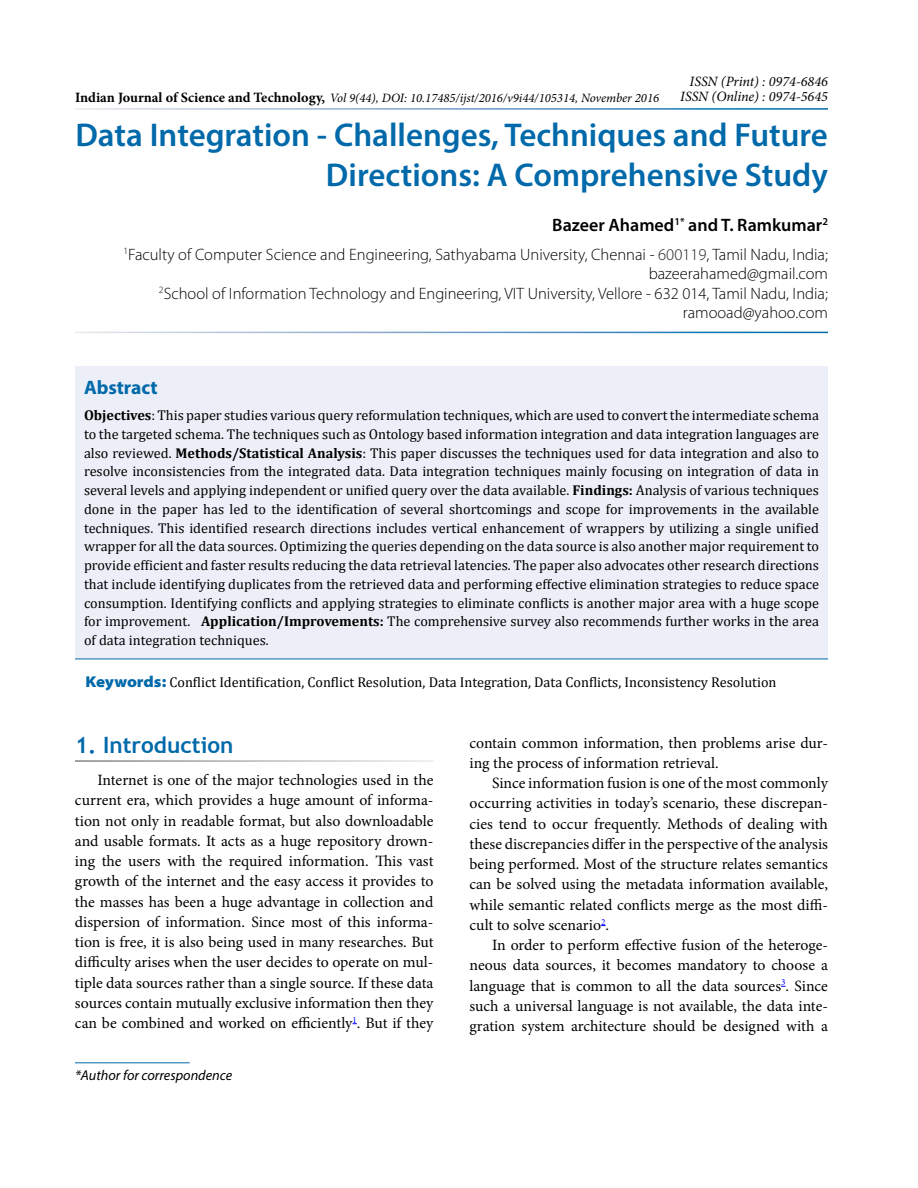
<style>
.page{position:relative;width:918px;height:1188px;background:#fff}
.page>*{position:absolute;margin:0;border:0;box-sizing:border-box;transform-origin:0 0}
.t1{font:600 33px/40.5px "Myriad Pro";color:#0069aa;text-align:right}
.t2{font:700 22.5px "Trebuchet MS";color:#0069aa}
.t3{font:700 19.5px "Myriad Pro";color:#0069aa}
.t4{font:600 18px "Myriad Pro";color:#000}
.t5{font:300 16.5px/19.5px "Myriad Pro";color:#000;text-align:right}
.t6{font:15.75px/20.2px "Minion Pro";color:#000;text-align:justify}
.t7{font:14.25px/18.8px "Cambria";color:#000;text-align:justify}
.t8{font:italic 14.25px/15px "Minion Pro";color:#000;text-align:right}
.t9{font:italic 14.25px "Myriad Pro";color:#000}
.t10{font:italic 12.75px "Minion Pro";color:#000}
.s1{color:#222}
.s2{font-weight:700;font-style:normal;font-size:14.25px}
.s3{font-weight:700}
.s4{font-family:"Myriad Pro";font-weight:900;font-stretch:semi-expanded;font-size:15.75px;color:#0069aa}
</style>
<div class="page">
<hr style="left:75px;top:1062px;width:115px;height:1px;background:#0069aa">
<div style="left:75px;top:366px;width:753px;height:293px;background:#eceff7"></div>
<hr style="left:75px;top:659px;width:753px;height:1px;background:#0069aa">
<p class="t8" style="left:680px;top:74px;width:149px">ISSN (Print) : 0974-6846<br>ISSN (Online) : 0974-5645</p>
<h1 class="t1" style="left:75px;top:113px;width:754px">Data Integration - Challenges, Techniques and Future<br>Directions: A Comprehensive Study</h1>
<p class="t4" style="left:552px;top:214px;width:277px">Bazeer Ahamed<sup>1*</sup> and T. Ramkumar<sup>2</sup></p>
<p class="t5" style="left:124px;top:244px;width:706px"><sup>1</sup>Faculty of Computer Science and Engineering, Sathyabama University, Chennai - <span class="s1">600119</span>, Tamil Nadu, India; bazeerahamed@gmail.com<br><sup>2</sup>School of Information Technology and Engineering, VIT University, Vellore - 632 014, Tamil Nadu, India; ramooad@yahoo.com</p>
<p class="t10" style="left:75px;top:90px;width:586px"><span class="s2">Indian Journal of Science and Technology,</span> Vol 9(44), DOI: 10.17485/ijst/2016/v9i44/105314, November 2016</p>
<h3 class="t3" style="left:84px;top:375px;width:75px">Abstract</h3>
<p class="t7" style="left:84px;top:406px;width:737px"><span class="s3">Objectives</span>: This paper studies various query reformulation techniques, which are used to convert the intermediate schema to the targeted schema. The techniques such as Ontology based information integration and data integration languages are also reviewed. <span class="s3">Methods/Statistical Analysis</span>: This paper discusses the techniques used for data integration and also to resolve inconsistencies from the integrated data. Data integration techniques mainly focusing on integration of data in several levels and applying independent or unified query over the data available. <span class="s3">Findings:</span> Analysis of various techniques done in the paper has led to the identification of several shortcomings and scope for improvements in the available techniques. This identified research directions includes vertical enhancement of wrappers by utilizing a single unified wrapper for all the data sources. Optimizing the queries depending on the data source is also another major requirement to provide efficient and faster results reducing the data retrieval latencies. The paper also advocates other research directions that include identifying duplicates from the retrieved data and performing effective elimination strategies to reduce space consumption. Identifying conflicts and applying strategies to eliminate conflicts is another major area with a huge scope for improvement. <span class="s3">Application/Improvements:</span> The comprehensive survey also recommends further works in the area of data integration techniques.</p>
<p class="t7" style="left:86px;top:672px;width:693px"><span class="s4">Keywords:</span> Conflict Identification, Conflict Resolution, Data Integration, Data Conflicts, Inconsistency Resolution</p>
<h2 class="t2" style="left:75px;top:731px;width:160px">1. Introduction</h2>
<p class="t6" style="left:75px;top:770px;width:360px;text-indent:23px">Internet is one of the major technologies used in the current era, which provides a huge amount of informa&shy;tion not only in readable format, but also downloadable and usable formats. It acts as a huge repository drown&shy;ing the users with the required information. This vast growth of the internet and the easy access it provides to the masses has been a huge advantage in collection and dispersion of information. Since most of this informa&shy;tion is free, it is also being used in many researches. But difficulty arises when the user decides to operate on mul&shy;tiple data sources rather than a single source. If these data sources contain mutually exclusive information then they can be combined and worked on efficiently<sup>1</sup>. But if they</p>
<p class="t9" style="left:75px;top:1066px;width:159px">*Author for correspondence</p>
<p class="t6" style="left:470px;top:733px;width:360px">contain common information, then problems arise dur&shy;ing the process of information retrieval.</p>
<p class="t6" style="left:470px;top:773px;width:360px;text-indent:23px">Since information fusion is one of the most commonly occurring activities in today’s scenario, these discrepan&shy;cies tend to occur frequently. Methods of dealing with these discrepancies differ in the perspective of the analysis being performed. Most of the structure relates semantics can be solved using the metadata information available, while semantic related conflicts merge as the most diffi&shy;cult to solve scenario<sup>2</sup>.</p>
<p class="t6" style="left:469px;top:935px;width:360px;text-indent:23px">In order to perform effective fusion of the heteroge&shy;neous data sources, it becomes mandatory to choose a language that is common to all the data sources<sup>3</sup>. Since such a universal language is not available, the data inte&shy;gration system architecture should be designed with a</p>
</div>
